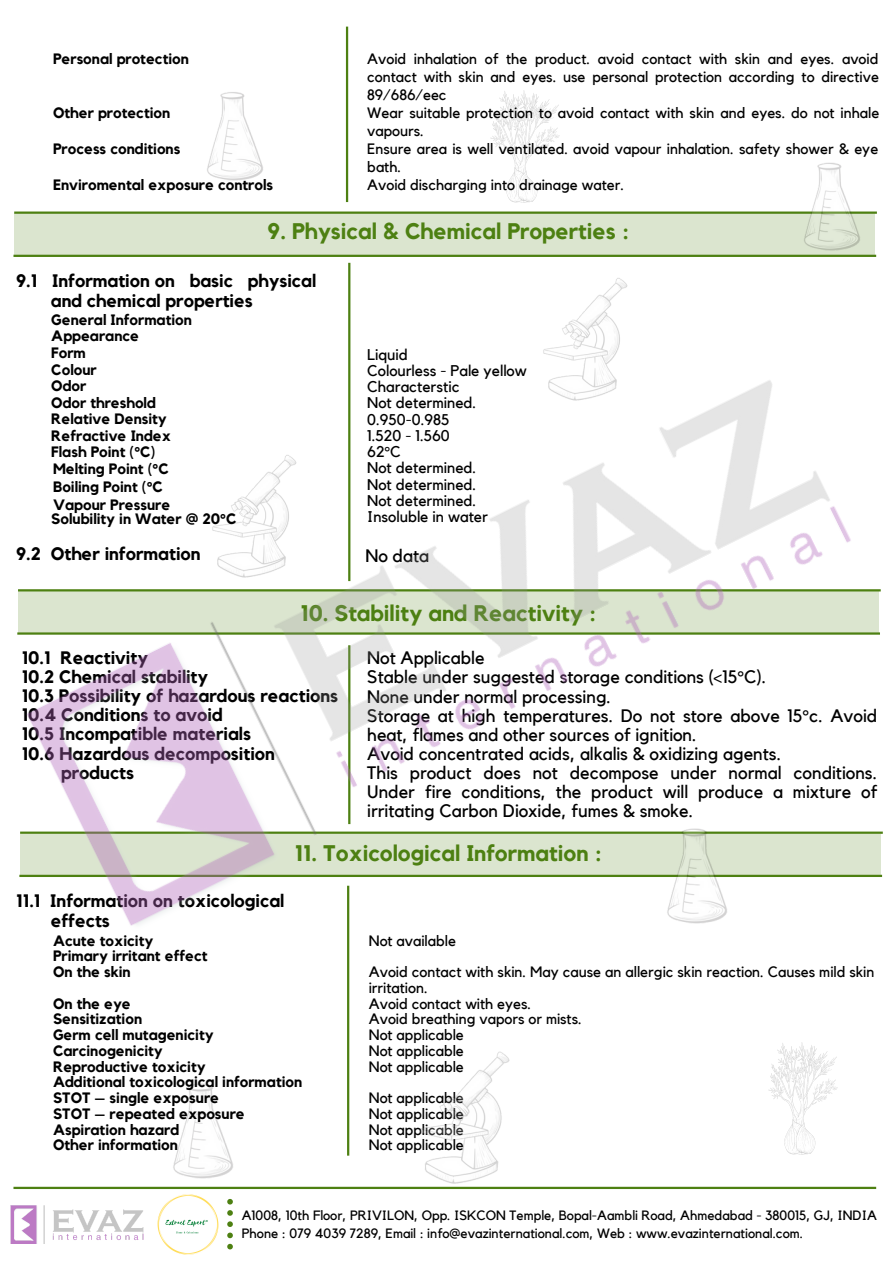
<style>
.page{position:relative;width:893px;height:1264px;background:#fff}
.page>*{position:absolute;margin:0;border:0;box-sizing:border-box;transform-origin:0 0}
.t1{font:700 22.5px "Kollektif";color:#4d8012}
.t2{font:18px/19px "Kollektif";color:#000}
.t3{font:700 18px "Kollektif";color:#000}
.t4{font:15.45px "Kollektif";color:#000}
.t5{font:15px/18px "Kollektif";color:#000}
.t6{font:700 15px "Kollektif";color:#000}
.t7{font:13.5px "Kollektif";color:#000}
</style>
<div class="page">
<hr style="left:348px;top:263px;width:2px;height:318px;background:#4d8012">
<hr style="left:347px;top:885px;width:2px;height:270px;background:#4d8012">
<hr style="left:14px;top:211px;width:862px;height:3px;background:#4d8012">
<div style="left:15px;top:214px;width:860px;height:42px;background:#dbe5cf"></div>
<hr style="left:13px;top:255px;width:863px;height:2px;background:#4d8012">
<img style="left:10px;top:1205px;width:134px;height:37px">
<svg style="left:227px;top:1199px;width:6px;height:50px"></svg>
<img style="left:157px;top:1194px;width:62px;height:60px">
<hr style="left:13px;top:1186px;width:863px;height:2px;background:#4d8012">
<img style="left:398px;top:1051px;width:125px;height:138px">
<img style="left:785px;top:163px;width:89px;height:92px">
<img style="left:154px;top:1083px;width:94px;height:106px">
<img style="left:207px;top:92px;width:56px;height:89px">
<img style="left:490px;top:90px;width:69px;height:113px">
<img style="left:769px;top:1042px;width:68px;height:112px">
<img style="left:17px;top:269px;width:866px;height:723px">
<hr style="left:346px;top:27px;width:2px;height:175px;background:#4d8012">
<p class="t6" style="left:53px;top:52px;width:137px">Personal protection</p>
<p class="t6" style="left:53px;top:106px;width:119px">Other protection</p>
<p class="t6" style="left:53px;top:142px;width:129px">Process conditions</p>
<p class="t6" style="left:53px;top:178px;width:221px">Enviromental exposure controls</p>
<p class="t5" style="left:367px;top:50px;width:513px;text-align:justify">Avoid inhalation of the product. avoid contact with skin and eyes. avoid contact with skin and eyes. use personal protection according to directive 89/686/eec</p>
<p class="t5" style="left:367px;top:104px;width:513px">Wear suitable protection to avoid contact with skin and eyes. do not inhale vapours.</p>
<p class="t5" style="left:367px;top:140px;width:512px">Ensure area is well ventilated. avoid vapour inhalation. safety shower &amp; eye bath.</p>
<p class="t5" style="left:367px;top:176px;width:258px">Avoid discharging into drainage water.</p>
<p class="t1" style="left:267px;top:221px;width:363px">9. Physical &amp; Chemical Properties :</p>
<p class="t3" style="left:16px;top:272px;width:301px">9.1 Information on basic physical</p>
<p class="t3" style="left:51px;top:293px;width:203px">and chemical properties</p>
<p class="t6" style="left:51px;top:313px;width:142px">General Information</p>
<p class="t6" style="left:51px;top:329px;width:89px">Appearance</p>
<p class="t6" style="left:51px;top:346px;width:36px">Form</p>
<p class="t6" style="left:51px;top:362px;width:47px">Colour</p>
<p class="t6" style="left:51px;top:379px;width:37px">Odor</p>
<p class="t6" style="left:51px;top:395px;width:106px">Odor threshold</p>
<p class="t6" style="left:51px;top:412px;width:117px">Relative Density</p>
<p class="t6" style="left:51px;top:428px;width:121px">Refractive Index</p>
<p class="t6" style="left:51px;top:445px;width:105px">Flash Point (°C)</p>
<p class="t4" style="left:367px;top:347px;width:42px">Liquid</p>
<p class="t4" style="left:367px;top:363px;width:161px">Colourless - Pale yellow</p>
<p class="t4" style="left:367px;top:379px;width:94px">Characterstic</p>
<p class="t4" style="left:367px;top:396px;width:110px">Not determined.</p>
<p class="t4" style="left:367px;top:412px;width:84px">0.950-0.985</p>
<p class="t4" style="left:367px;top:428px;width:84px">1.520 - 1.560</p>
<p class="t4" style="left:367px;top:444px;width:35px">62°C</p>
<p class="t4" style="left:367px;top:461px;width:110px">Not determined.</p>
<p class="t4" style="left:367px;top:477px;width:110px">Not determined.</p>
<p class="t4" style="left:367px;top:493px;width:110px">Not determined.</p>
<p class="t4" style="left:367px;top:509px;width:122px">Insoluble in water</p>
<p class="t6" style="left:53px;top:461px;width:117px">Melting Point (°C</p>
<p class="t6" style="left:53px;top:479px;width:111px">Boiling Point (°C</p>
<p class="t6" style="left:53px;top:497px;width:119px">Vapour Pressure</p>
<p class="t6" style="left:51px;top:511px;width:186px">Solubility in Water @ 20°C</p>
<p class="t3" style="left:16px;top:545px;width:186px">9.2 Other information</p>
<p class="t2" style="left:365px;top:547px;width:65px">No data</p>
<p class="t1" style="left:300px;top:603px;width:297px">10. Stability and Reactivity :</p>
<p class="t3" style="left:22px;top:649px;width:128px">10.1 Reactivity</p>
<p class="t3" style="left:22px;top:668px;width:188px">10.2 Chemical stability</p>
<p class="t3" style="left:22px;top:687px;width:318px">10.3 Possibility of hazardous reactions</p>
<p class="t3" style="left:22px;top:706px;width:202px">10.4 Conditions to avoid</p>
<p class="t3" style="left:22px;top:726px;width:231px">10.5 Incompatible materials</p>
<p class="t3" style="left:22px;top:745px;width:255px">10.6 Hazardous decomposition</p>
<p class="t3" style="left:61px;top:764px;width:74px">products</p>
<p class="t2" style="left:367px;top:649px;width:119px">Not Applicable</p>
<p class="t2" style="left:367px;top:668px;width:400px">Stable under suggested storage conditions (&lt;15°C).</p>
<p class="t2" style="left:367px;top:687px;width:245px">None under normal processing.</p>
<p class="t2" style="left:367px;top:706px;width:511px">Storage at high temperatures. Do not store above 15°c. Avoid heat, flames and other sources of ignition.</p>
<p class="t2" style="left:367px;top:744px;width:415px">Avoid concentrated acids, alkalis &amp; oxidizing agents.</p>
<p class="t2" style="left:367px;top:764px;width:511px;text-align:justify">This product does not decompose under normal conditions.<br>Under fire conditions, the product will produce a mixture of irritating Carbon Dioxide, fumes &amp; smoke.</p>
<p class="t3" style="left:16px;top:892px;width:270px">11.1 Information on toxicological</p>
<p class="t3" style="left:51px;top:912px;width:61px">effects</p>
<p class="t1" style="left:295px;top:842px;width:308px">11. Toxicological Information :</p>
<p class="t6" style="left:53px;top:933px;width:102px">Acute toxicity</p>
<p class="t6" style="left:53px;top:949px;width:156px">Primary irritant effect</p>
<p class="t6" style="left:53px;top:965px;width:79px">On the skin</p>
<p class="t6" style="left:53px;top:996px;width:79px">On the eye</p>
<p class="t6" style="left:53px;top:1012px;width:91px">Sensitization</p>
<p class="t6" style="left:53px;top:1027px;width:162px">Germ cell mutagenicity</p>
<p class="t6" style="left:53px;top:1043px;width:111px">Carcinogenicity</p>
<p class="t6" style="left:53px;top:1059px;width:154px">Reproductive toxicity</p>
<p class="t6" style="left:53px;top:1075px;width:251px">Additional toxicological information</p>
<p class="t6" style="left:53px;top:1090px;width:167px">STOT – single exposure</p>
<p class="t6" style="left:53px;top:1106px;width:193px">STOT – repeated exposure</p>
<p class="t6" style="left:53px;top:1122px;width:128px">Aspiration hazard</p>
<p class="t6" style="left:53px;top:1138px;width:126px">Other information</p>
<p class="t5" style="left:369px;top:932px;width:89px">Not available</p>
<p class="t5" style="left:369px;top:964px;width:507px;line-height:15.8px">Avoid contact with skin. May cause an allergic skin reaction. Causes mild skin irritation.</p>
<p class="t5" style="left:369px;top:995px;width:164px">Avoid contact with eyes.</p>
<p class="t5" style="left:369px;top:1010px;width:214px">Avoid breathing vapors or mists.</p>
<p class="t5" style="left:369px;top:1026px;width:97px">Not applicable</p>
<p class="t5" style="left:369px;top:1042px;width:97px">Not applicable</p>
<p class="t5" style="left:369px;top:1057px;width:97px">Not applicable</p>
<p class="t5" style="left:369px;top:1089px;width:97px">Not applicable</p>
<p class="t5" style="left:369px;top:1105px;width:97px">Not applicable</p>
<p class="t5" style="left:369px;top:1120px;width:97px">Not applicable</p>
<p class="t5" style="left:369px;top:1136px;width:97px">Not applicable</p>
<p class="t7" style="left:242px;top:1208px;width:636px">A1008, 10th Floor, PRIVILON, Opp. ISKCON Temple, Bopal-Aambli Road, Ahmedabad - 380015, GJ, INDIA</p>
<p class="t7" style="left:242px;top:1226px;width:562px">Phone : 079 4039 7289, Email : info@evazinternational.com, Web : www.evazinternational.com.</p>
</div>
